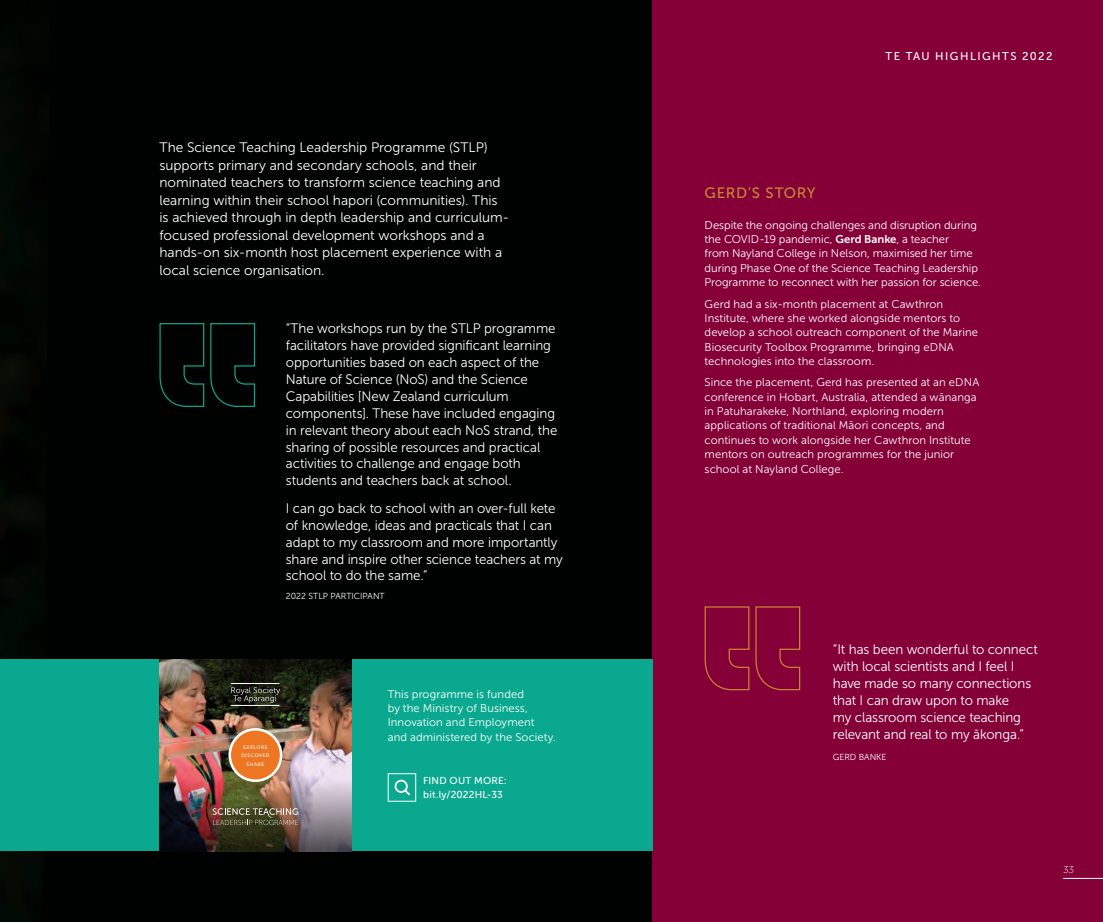
<style>
.page{position:relative;width:1103px;height:922px;background:#fff}
.page>*{position:absolute;margin:0;border:0;box-sizing:border-box;transform-origin:0 0}
.t1{font:15px "Museo Sans 500";letter-spacing:.04em;color:#c88834}
.t2{font:13.75px/16.9px "Museo Sans 300";letter-spacing:-.005em;color:#fff}
.t3{font:11.25px/14.4px "Museo Sans 300";letter-spacing:.005em;color:#fff}
.t4{font:11.25px "Museo Sans 500";letter-spacing:.125em;color:#fff}
.t5{font:10px/13.5px "Museo Sans 500";letter-spacing:.02em;color:#fff}
.t6{font:10px "Museo Sans 100";color:#fff}
.t7{font:8.75px "Museo Sans 300";color:#fff}
.t8{font:5px/8.4px "Museo Sans 500";letter-spacing:.1em;color:#fff;text-align:center}
.s1{font-family:"Museo Sans 700"}
</style>
<div class="page">
<div style="left:0;top:0;width:1103px;height:921px;background:#000101"></div>
<div style="left:652px;top:0;width:451px;height:921px;background:#840037"></div>
<img style="left:0;top:196px;width:50px;height:721px">
<svg style="left:704px;top:606px;width:97px;height:84px"></svg>
<svg style="left:159px;top:323px;width:97px;height:84px"></svg>
<div style="left:0;top:658px;width:652px;height:192px;background:#0aa98f"></div>
<img style="left:159px;top:724px;width:192px;height:54px">
<img style="left:159px;top:778px;width:192px;height:72px">
<img style="left:159px;top:658px;width:192px;height:66px">
<div style="left:230px;top:729px;width:51px;height:51px;background:#ee7622;border-radius:50%"></div>
<div style="left:228px;top:728px;width:54px;height:53px;border:3px solid #fff;border-radius:50%"></div>
<svg style="left:213px;top:808px;width:85px;height:16px"></svg>
<hr style="left:231px;top:683px;width:48px;height:1px;background:#fff">
<hr style="left:231px;top:705px;width:48px;height:1px;background:#fff">
<svg style="left:231px;top:687px;width:49px;height:15px"></svg>
<div style="left:388px;top:773px;width:28px;height:28px;border:1px solid #fff"></div>
<svg style="left:394px;top:779px;width:16px;height:16px"></svg>
<hr style="left:1063px;top:877px;width:40px;height:1px;background:#fff">
<p class="t2" style="left:159px;top:139px;width:351px;line-height:17.5px">The Science Teaching Leadership Programme (STLP) supports primary and secondary schools, and their nominated teachers to transform science teaching and learning within their school hapori (communities). This is achieved through in depth leadership and curriculum&shy;focused professional development workshops and a hands-on six-month host placement experience with a local science organisation.</p>
<p class="t2" style="left:286px;top:320px;width:273px">“The workshops run by the STLP programme facilitators have provided significant learning opportunities based on each aspect of the Nature of Science (NoS) and the Science Capabilities [New Zealand curriculum components]. These have included engaging in relevant theory about each NoS strand, the sharing of possible resources and practical activities to challenge and engage both students and teachers back at school.</p>
<p class="t2" style="left:286px;top:499px;width:278px">I can go back to school with an over-full kete of knowledge, ideas and practicals that I can adapt to my classroom and more importantly share and inspire other science teachers at my school to do the same.”</p>
<p class="t7" style="left:286px;top:591px;width:100px">2022 STLP PARTICIPANT</p>
<p class="t8" style="left:241px;top:742px;width:30px">EXPLORE<br>DISCOVER<br>SHARE</p>
<p class="t3" style="left:388px;top:686px;width:170px">This programme is funded<br>by the Ministry of Business,<br>Innovation and Employment and administered by the Society.</p>
<p class="t5" style="left:423px;top:773px;width:85px">FIND OUT MORE: bit.ly/2022HL-33</p>
<p class="t1" style="left:705px;top:184px;width:113px">GERD’S STORY</p>
<p class="t4" style="left:885px;top:50px;width:168px">TE TAU HIGHLIGHTS 2022</p>
<p class="t3" style="left:705px;top:218px;width:278px">Despite the ongoing challenges and disruption during the COVID-19 pandemic, <span class="s1">Gerd Banke</span>, a teacher<br>from Nayland College in Nelson, maximised her time during Phase One of the Science Teaching Leadership Programme to reconnect with her passion for science.</p>
<p class="t3" style="left:705px;top:296px;width:275px">Gerd had a six-month placement at Cawthron Institute, where she worked alongside mentors to develop a school outreach component of the Marine Biosecurity Toolbox Programme, bringing eDNA technologies into the classroom.</p>
<p class="t3" style="left:705px;top:375px;width:276px">Since the placement, Gerd has presented at an eDNA conference in Hobart, Australia, attended a wānanga in Patuharakeke, Northland, exploring modern applications of traditional Māori concepts, and continues to work alongside her Cawthron Institute mentors on outreach programmes for the junior school at Nayland College.</p>
<p class="t2" style="left:833px;top:641px;width:207px">“It has been wonderful to connect with local scientists and I feel I have made so many connections that I can draw upon to make<br>my classroom science teaching relevant and real to my ākonga.”</p>
<p class="t7" style="left:833px;top:752px;width:55px">GERD BANKE</p>
<p class="t6" style="left:1063px;top:863px;width:13px">33</p>
</div>
